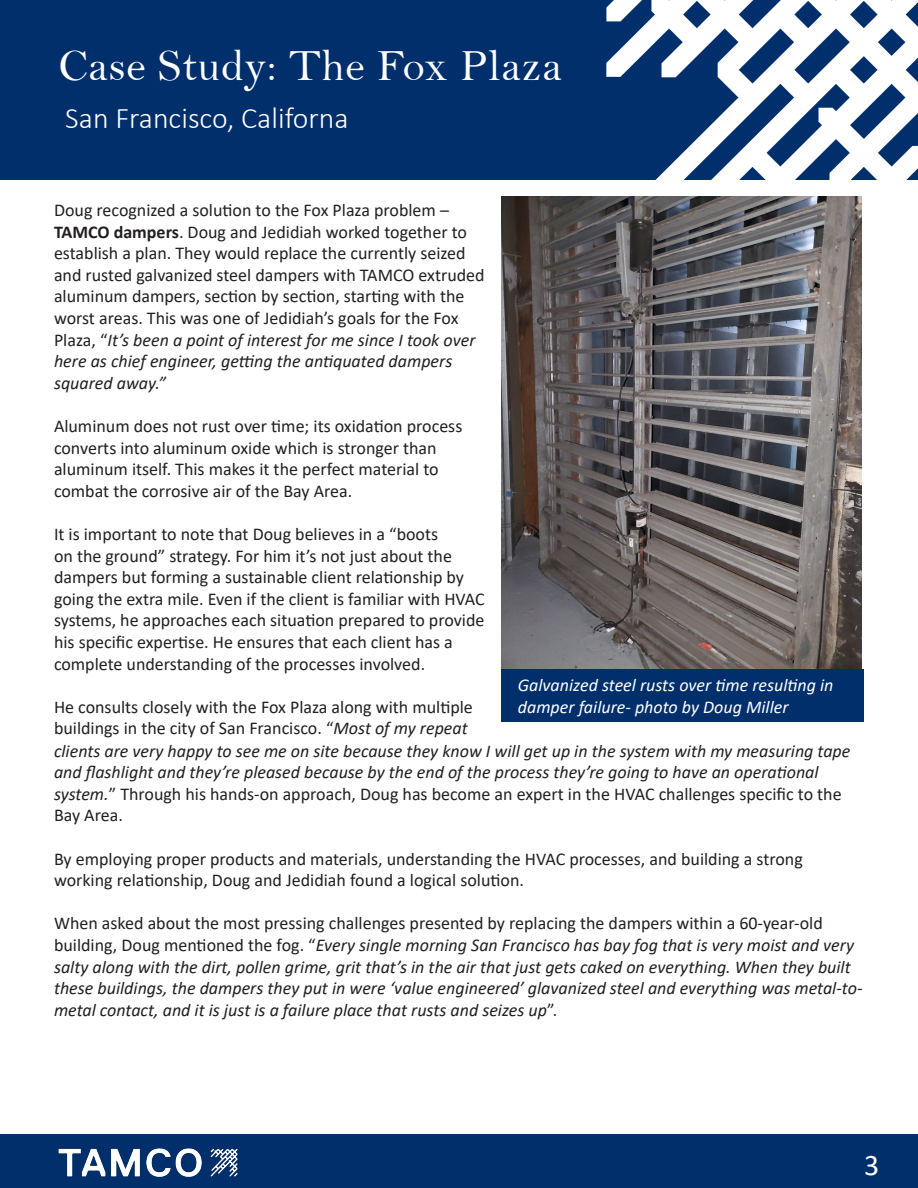
<style>
.page{position:relative;width:918px;height:1188px;background:#fff}
.page>*{position:absolute;margin:0;border:0;box-sizing:border-box;transform-origin:0 0}
.t1{font:45px "Bell";letter-spacing:.01em;color:#fff}
.t2{font:300 30px "Calibri";color:#fff}
.t3{font:30px "Calibri";color:#fff}
.t4{font:18px/21.6px "Calibri";color:#231f20}
.t5{font:italic 18px/21.6px "Calibri";color:#231f20}
.t6{font:italic 18px/21.6px "Calibri";color:#fff}
.s1{font-weight:700}
.s2{font-style:italic}
.s3{font-style:normal}
</style>
<div class="page">
<div style="left:1px;top:0;width:917px;height:179px;background:#002f6c"></div>
<img style="left:504px;top:0;width:414px;height:180px">
<div style="left:0;top:1135px;width:918px;height:53px;background:#002f6c"></div>
<img style="left:58px;top:1148px;width:180px;height:29px">
<img style="left:502px;top:197px;width:360px;height:472px">
<div style="left:502px;top:669px;width:362px;height:53px;background:#002f6c"></div>
<p class="t1" style="left:58px;top:39px;width:505px">Case Study: The Fox Plaza</p>
<p class="t2" style="left:65px;top:100px;width:285px">San Francisco, Californa</p>
<p class="t4" style="left:54px;top:199px;width:432px">Doug recognized a solution to the Fox Plaza problem – <span class="s1">TAMCO dampers</span>. Doug and Jedidiah worked together to establish a plan. They would replace the currently seized and rusted galvanized steel dampers with TAMCO extruded aluminum dampers, section by section, starting with the worst areas. This was one of Jedidiah’s goals for the Fox Plaza, “<span class="s2">It’s been a point of interest for me since I took over here as chief engineer, getting the antiquated dampers squared away.”</span></p>
<p class="t4" style="left:54px;top:415px;width:410px">Aluminum does not rust over time; its oxidation process converts into aluminum oxide which is stronger than aluminum itself. This makes it the perfect material to combat the corrosive air of the Bay Area.</p>
<p class="t4" style="left:54px;top:523px;width:432px">It is important to note that Doug believes in a “boots<br>on the ground” strategy. For him it’s not just about the dampers but forming a sustainable client relationship by going the extra mile. Even if the client is familiar with HVAC systems, he approaches each situation prepared to provide his specific expertise. He ensures that each client has a complete understanding of the processes involved.</p>
<p class="t4" style="left:54px;top:696px;width:420px">He consults closely with the Fox Plaza along with multiple buildings in the city of San Francisco. “<span class="s2">Most of my repeat</span></p>
<p class="t6" style="left:518px;top:674px;width:317px">Galvanized steel rusts over time resulting in damper failure- photo by Doug Miller</p>
<p class="t5" style="left:54px;top:739px;width:798px">clients are very happy to see me on site because they know I will get up in the system with my measuring tape and flashlight and they’re pleased because by the end of the process they’re going to have an operational system.<span class="s3">” Through his hands-on approach, Doug has become an expert in the HVAC challenges specific to the Bay Area.</span></p>
<p class="t4" style="left:54px;top:847px;width:750px">By employing proper products and materials, understanding the HVAC processes, and building a strong working relationship, Doug and Jedidiah found a logical solution.</p>
<p class="t5" style="left:54px;top:912px;width:810px"><span class="s3">When asked about the most pressing challenges presented by replacing the dampers within a 60-year-old building, Doug mentioned the fog. “</span>Every single morning San Francisco has bay fog that is very moist and very salty along with the dirt, pollen grime, grit that’s in the air that just gets caked on everything. When they built these buildings, the dampers they put in were ‘value engineered’ glavanized steel and everything was metal-to&shy;metal contact, and it is just is a failure place that rusts and seizes up<span class="s3">”.</span></p>
<p class="t3" style="left:864px;top:1144px;width:17px">3</p>
</div>
